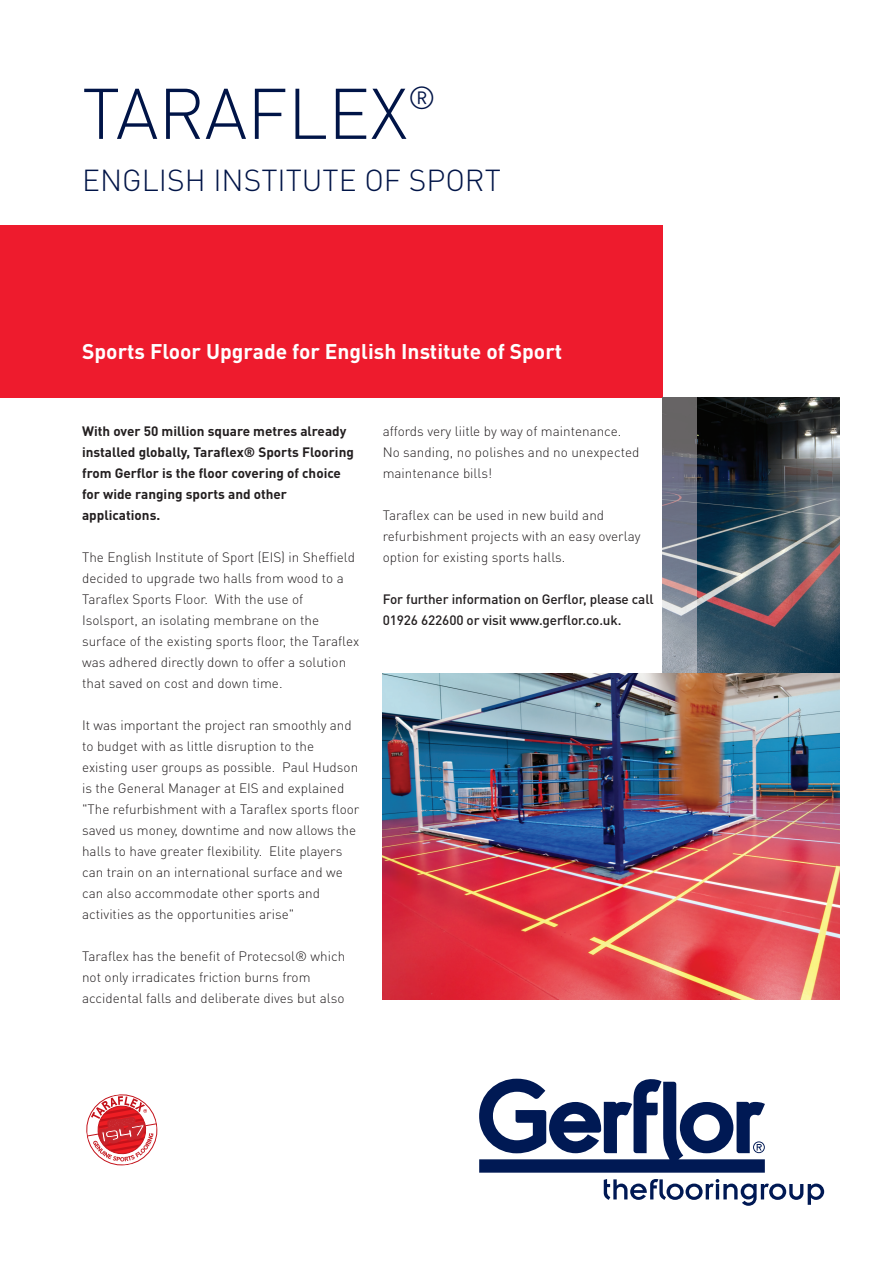
<style>
.page{position:relative;width:893px;height:1263px;background:#fff}
.page>*{position:absolute;margin:0;border:0;box-sizing:border-box;transform-origin:0 0}
.t1{font:300 70.5px "DIN Pro";color:#001447}
.t2{font:300 31.5px "DIN Pro";color:#001447}
.t3{font:300 30px "DIN Pro";color:#001447}
.t4{font:700 21px "DIN Pro";color:#fff}
.t5{font:300 13.5px/21px "DIN Pro";color:#231f20}
.t6{font:700 13.5px/21px "DIN Pro";color:#231f20}
.t7{font:500 13.5px/21px "DIN Pro";letter-spacing:-.01em;color:#231f20}
</style>
<div class="page">
<svg style="left:479px;top:1079px;width:345px;height:127px"></svg>
<svg style="left:86px;top:1094px;width:72px;height:72px"></svg>
<div style="left:0;top:225px;width:662px;height:173px;background:#ee1b2d"></div>
<img style="left:696px;top:398px;width:143px;height:275px">
<img style="left:662px;top:398px;width:34px;height:275px">
<img style="left:383px;top:673px;width:456px;height:326px">
<h1 class="t1" style="left:82px;top:89px;width:327px">TARAFLEX</h1>
<h2 class="t2" style="left:408px;top:87px;width:30px">®</h2>
<h3 class="t3" style="left:82px;top:170px;width:420px">ENGLISH INSTITUTE OF SPORT</h3>
<h3 class="t4" style="left:82px;top:344px;width:482px">Sports Floor Upgrade for English Institute of Sport</h3>
<p class="t6" style="left:82px;top:422px;width:273px">With over 50 million square metres already installed globally, Taraflex® Sports Flooring from Gerflor is the floor covering of choice for wide ranging sports and other applications.</p>
<p class="t5" style="left:82px;top:548px;width:279px">The English Institute of Sport (EIS) in Sheffield decided to upgrade two halls from wood to a Taraflex Sports Floor. With the use of Isolsport, an isolating membrane on the surface of the existing sports floor, the Taraflex was adhered directly down to offer a solution that saved on cost and down time.</p>
<p class="t5" style="left:82px;top:716px;width:279px">It was important the project ran smoothly and to budget with as little disruption to the existing user groups as possible. Paul Hudson is the General Manager at EIS and explained "The refurbishment with a Taraflex sports floor saved us money, downtime and now allows the halls to have greater flexibility. Elite players can train on an international surface and we can also accommodate other sports and activities as the opportunities arise"</p>
<p class="t5" style="left:82px;top:947px;width:265px">Taraflex has the benefit of Protecsol® which not only irradicates friction burns from accidental falls and deliberate dives but also</p>
<p class="t5" style="left:383px;top:422px;width:258px">affords very liitle by way of maintenance.<br>No sanding, no polishes and no unexpected maintenance bills!</p>
<p class="t5" style="left:383px;top:506px;width:259px">Taraflex can be used in new build and refurbishment projects with an easy overlay option for existing sports halls.</p>
<p class="t7" style="left:383px;top:588px;width:272px">For further information on Gerflor, please call<br>01926 622600 or visit www.gerflor.co.uk.</p>
</div>
